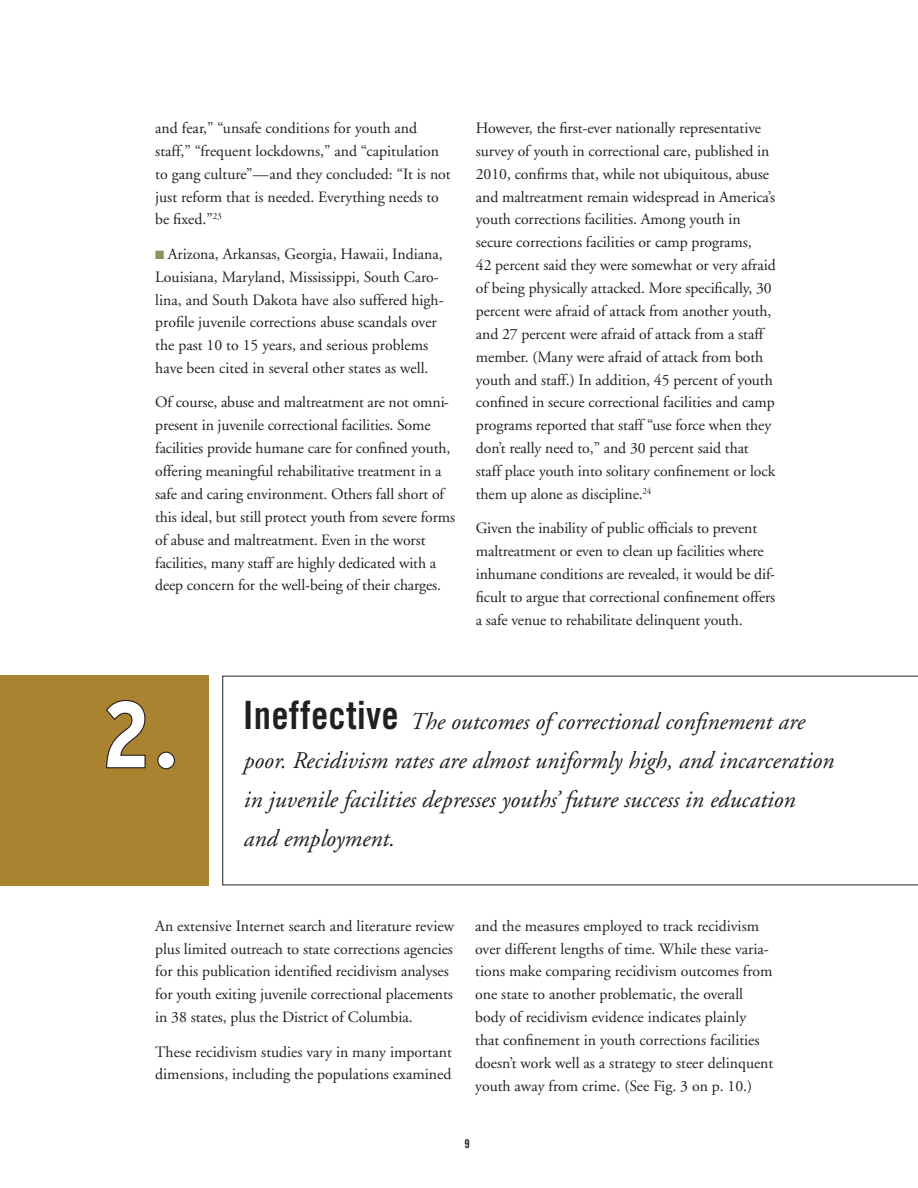
<style>
.page{position:relative;width:918px;height:1188px;background:#fff}
.page>*{position:absolute;margin:0;border:0;box-sizing:border-box;transform-origin:0 0}
.t1{font:700 condensed 93px "Interstate";color:#fff}
.t2{font:italic 24px/39px "Adobe Garamond";color:#231f20}
.t3{font:15.75px/22.8px "Adobe Garamond";letter-spacing:-.005em;color:#231f20}
.t4{font:12px "Trade Gothic Bold Cond Twenty";color:#231f20}
.s1{font-family:"Trade Gothic Bold Cond Twenty";font-style:normal;font-size:39px}
</style>
<div class="page">
<div style="left:0;top:676px;width:209px;height:210px;background:#a9832f"></div>
<svg style="left:223px;top:676px;width:695px;height:209px"></svg>
<svg style="left:106px;top:700px;width:40px;height:69px"></svg>
<div style="left:157px;top:752px;width:18px;height:17px;border:2px solid #231f20;border-radius:50%"></div>
<p class="t3" style="left:155px;top:117px;width:297px">and fear,” “unsafe conditions for youth and staff,” “frequent lockdowns,” and “capitulation to gang culture”—and they concluded: “It is not just reform that is needed. Everything needs to be fixed.”<sup>23</sup></p>
<p class="t3" style="left:155px;top:243px;width:290px;text-indent:12px">Arizona, Arkansas, Georgia, Hawaii, Indiana, Louisiana, Maryland, Mississippi, South Caro&shy;lina, and South Dakota have also suffered high&shy;profile juvenile corrections abuse scandals over the past 10 to 15 years, and serious problems have been cited in several other states as well.</p>
<p class="t3" style="left:155px;top:392px;width:301px">Of course, abuse and maltreatment are not omni&shy;present in juvenile correctional facilities. Some facilities provide humane care for confined youth, offering meaningful rehabilitative treatment in a safe and caring environment. Others fall short of this ideal, but still protect youth from severe forms of abuse and maltreatment. Even in the worst facilities, many staff are highly dedicated with a deep concern for the well-being of their charges.</p>
<p class="t3" style="left:476px;top:117px;width:301px">However, the first-ever nationally representative survey of youth in correctional care, published in 2010, confirms that, while not ubiquitous, abuse and maltreatment remain widespread in America’s youth corrections facilities. Among youth in secure corrections facilities or camp programs,<br>42 percent said they were somewhat or very afraid of being physically attacked. More specifically, 30 percent were afraid of attack from another youth, and 27 percent were afraid of attack from a staff member. (Many were afraid of attack from both youth and staff.) In addition, 45 percent of youth confined in secure correctional facilities and camp programs reported that staff “use force when they don’t really need to,” and 30 percent said that staff place youth into solitary confinement or lock them up alone as discipline.<sup>24</sup></p>
<p class="t3" style="left:476px;top:517px;width:301px">Given the inability of public officials to prevent maltreatment or even to clean up facilities where inhumane conditions are revealed, it would be dif&shy;ficult to argue that correctional confinement offers a safe venue to rehabilitate delinquent youth.</p>
<h1 class="t1" style="left:103px;top:683px;width:76px">2.</h1>
<h2 class="t2" style="left:243px;top:703px;width:592px"><span class="s1">Ineffective</span> The outcomes of correctional confinement are poor. Recidivism rates are almost uniformly high, and incarceration in juvenile facilities depresses youths’ future success in education and employment.</h2>
<p class="t3" style="left:155px;top:915px;width:300px">An extensive Internet search and literature review plus limited outreach to state corrections agencies for this publication identified recidivism analyses for youth exiting juvenile correctional placements in 38 states, plus the District of Columbia.</p>
<p class="t3" style="left:155px;top:1041px;width:298px">These recidivism studies vary in many important dimensions, including the populations examined</p>
<p class="t3" style="left:475px;top:915px;width:300px">and the measures employed to track recidivism over different lengths of time. While these varia&shy;tions make comparing recidivism outcomes from one state to another problematic, the overall body of recidivism evidence indicates plainly that confinement in youth corrections facilities doesn’t work well as a strategy to steer delinquent youth away from crime. (See Fig. 3 on p. 10.)</p>
<p class="t4" style="left:464px;top:1136px;width:7px">9</p>
</div>
